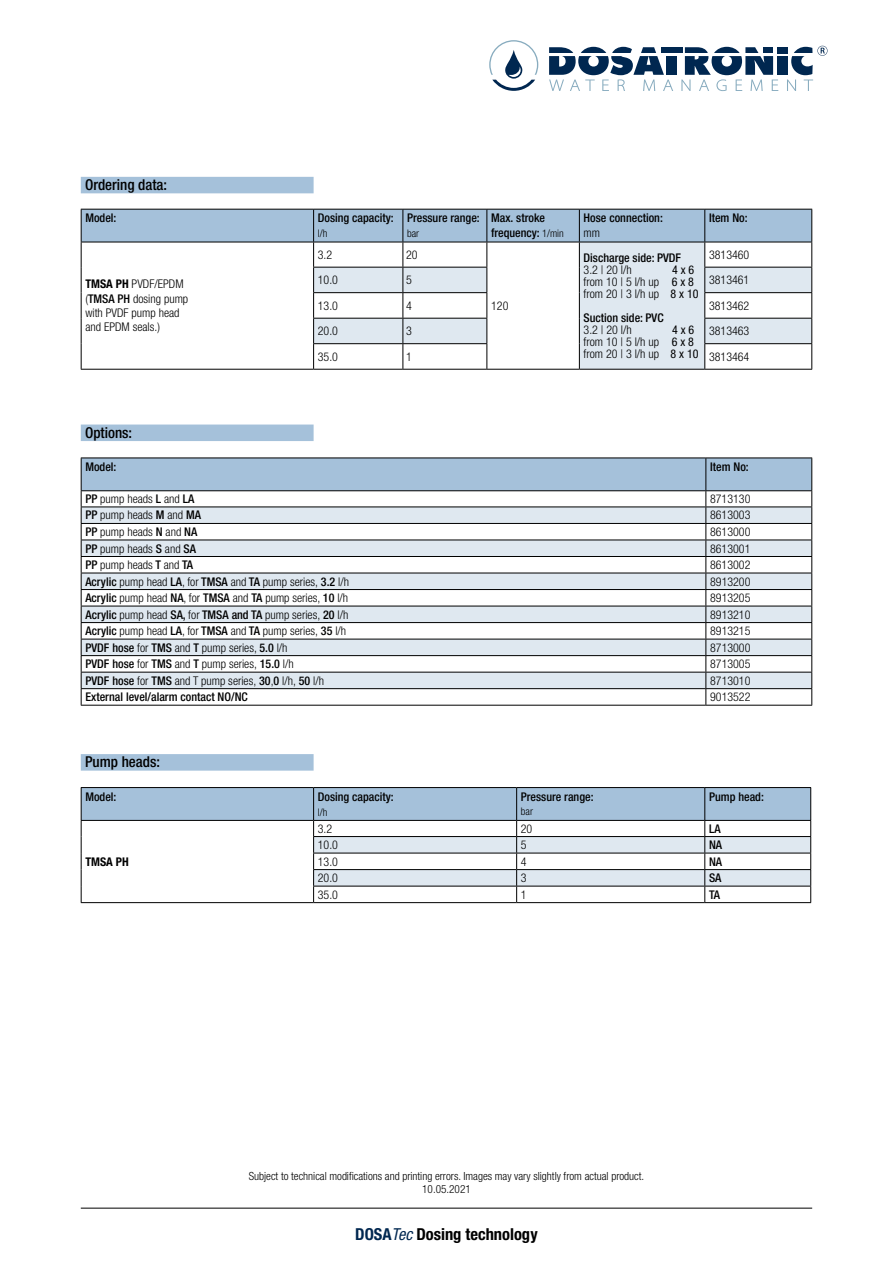
<style>
.page{position:relative;width:893px;height:1263px;background:#fff}
.page>*{position:absolute;margin:0;border:0;box-sizing:border-box;transform-origin:0 0}
.t1{font:700 condensed 16.5px "Helvetica Neue LT Pro";color:#000}
.t2{font:500 condensed 15px "Helvetica Neue LT Pro";color:#000}
.t3{font:300 condensed 12px/12px "Helvetica Neue LT Pro";color:#000}
.t4{font:500 condensed 12px/14.4px "Helvetica Neue LT Pro";color:#000}
.t5{font:700 condensed 12px "Helvetica Neue LT Pro";color:#000}
.t6{font:300 condensed 11.25px/13.5px "Helvetica Neue LT Pro";color:#000;text-align:center}
.t7{font:300 condensed 10.5px "Helvetica Neue LT Pro";color:#000}
.s1{font-weight:300;font-size:10.5px}
.s2{font-weight:700}
.s3{font-weight:500}
.s4{font-weight:400}
.s5{color:#002750}
.s6{font-weight:400;font-style:italic;color:#002750}
</style>
<div class="page">
<hr style="left:81px;top:1208px;width:731px;height:1px;background:#000">
<svg style="left:489px;top:40px;width:339px;height:51px"></svg>
<div style="left:81px;top:177px;width:233px;height:16px;background:#a5c1da"></div>
<div style="left:81px;top:424px;width:233px;height:17px;background:#a5c1da"></div>
<svg style="left:81px;top:458px;width:731px;height:247px"></svg>
<hr style="left:81px;top:556px;width:625px;height:1px;background:#000">
<hr style="left:706px;top:556px;width:106px;height:1px;background:#000">
<hr style="left:81px;top:573px;width:625px;height:1px;background:#000">
<hr style="left:706px;top:573px;width:106px;height:1px;background:#000">
<hr style="left:81px;top:589px;width:625px;height:1px;background:#000">
<hr style="left:706px;top:589px;width:106px;height:1px;background:#000">
<hr style="left:81px;top:606px;width:625px;height:1px;background:#000">
<hr style="left:706px;top:606px;width:106px;height:1px;background:#000">
<hr style="left:81px;top:622px;width:625px;height:1px;background:#000">
<hr style="left:706px;top:622px;width:106px;height:1px;background:#000">
<hr style="left:81px;top:639px;width:625px;height:1px;background:#000">
<hr style="left:706px;top:639px;width:106px;height:1px;background:#000">
<hr style="left:81px;top:655px;width:625px;height:1px;background:#000">
<hr style="left:706px;top:655px;width:106px;height:1px;background:#000">
<hr style="left:81px;top:672px;width:625px;height:1px;background:#000">
<hr style="left:706px;top:672px;width:106px;height:1px;background:#000">
<hr style="left:81px;top:688px;width:625px;height:1px;background:#000">
<hr style="left:706px;top:688px;width:106px;height:1px;background:#000">
<hr style="left:81px;top:705px;width:625px;height:1px;background:#000">
<hr style="left:706px;top:705px;width:106px;height:1px;background:#000">
<hr style="left:81px;top:369px;width:233px;height:1px;background:#000">
<hr style="left:705px;top:369px;width:107px;height:1px;background:#000">
<hr style="left:487px;top:369px;width:92px;height:1px;background:#000">
<hr style="left:579px;top:369px;width:126px;height:1px;background:#000">
<hr style="left:314px;top:369px;width:89px;height:1px;background:#000">
<hr style="left:403px;top:369px;width:84px;height:1px;background:#000">
<svg style="left:81px;top:209px;width:731px;height:160px"></svg>
<hr style="left:81px;top:902px;width:233px;height:1px;background:#000">
<hr style="left:705px;top:902px;width:106px;height:1px;background:#000">
<hr style="left:314px;top:902px;width:203px;height:1px;background:#000">
<hr style="left:517px;top:902px;width:188px;height:1px;background:#000">
<svg style="left:81px;top:787px;width:730px;height:115px"></svg>
<div style="left:81px;top:754px;width:233px;height:17px;background:#a5c1da"></div>
<p class="t2" style="left:85px;top:176px;width:84px">Ordering data:</p>
<p class="t4" style="left:85px;top:211px;width:33px">Model:</p>
<p class="t4" style="left:318px;top:211px;width:77px">Dosing capacity:</p>
<p class="t7" style="left:318px;top:227px;width:11px">l/h</p>
<p class="t4" style="left:407px;top:211px;width:74px">Pressure range:</p>
<p class="t7" style="left:407px;top:227px;width:14px">bar</p>
<p class="t4" style="left:491px;top:211px;width:74px">Max. stroke frequency: <span class="s1">1/min</span></p>
<p class="t4" style="left:584px;top:211px;width:81px">Hose connection:</p>
<p class="t3" style="left:584px;top:226px;width:18px">mm</p>
<p class="t4" style="left:709px;top:211px;width:40px">Item No:</p>
<p class="t3" style="left:85px;top:277px;width:104px;line-height:14.4px"><span class="s2">TMSA PH</span> PVDF/EPDM (<span class="s3">TMSA PH</span> dosing pump with PVDF pump head and EPDM seals.)</p>
<p class="t3" style="left:318px;top:248px;width:16px">3.2</p>
<p class="t3" style="left:406px;top:248px;width:13px">20</p>
<p class="t3" style="left:709px;top:248px;width:42px">3813460</p>
<p class="t4" style="left:584px;top:250px;width:99px">Discharge side: PVDF</p>
<p class="t3" style="left:584px;top:263px;width:50px">3.2 | 20 l/h</p>
<p class="t3" style="left:584px;top:263px;width:116px;text-indent:88px"><span class="s4">4 x 6 </span>from 10 | 5 l/h up <span class="s4">6 x 8 </span>from 20 | 3 l/h up <span class="s4">8 x 10</span></p>
<p class="t4" style="left:584px;top:310px;width:81px">Suction side: PVC</p>
<p class="t3" style="left:584px;top:323px;width:50px">3.2 | 20 l/h</p>
<p class="t3" style="left:318px;top:274px;width:22px">10.0</p>
<p class="t3" style="left:406px;top:274px;width:7px">5</p>
<p class="t3" style="left:709px;top:274px;width:42px">3813461</p>
<p class="t3" style="left:318px;top:299px;width:22px">13.0</p>
<p class="t3" style="left:406px;top:299px;width:7px">4</p>
<p class="t3" style="left:709px;top:299px;width:42px">3813462</p>
<p class="t3" style="left:318px;top:325px;width:22px">20.0</p>
<p class="t3" style="left:406px;top:325px;width:7px">3</p>
<p class="t3" style="left:709px;top:325px;width:42px">3813463</p>
<p class="t3" style="left:318px;top:350px;width:22px">35.0</p>
<p class="t3" style="left:406px;top:350px;width:7px">1</p>
<p class="t3" style="left:709px;top:350px;width:42px">3813464</p>
<p class="t3" style="left:491px;top:299px;width:19px">120</p>
<p class="t3" style="left:584px;top:323px;width:116px;text-indent:88px"><span class="s4">4 x 6 </span>from 10 | 5 l/h up <span class="s4">6 x 8 </span>from 20 | 3 l/h up <span class="s4">8 x 10</span></p>
<p class="t2" style="left:85px;top:423px;width:49px">Options:</p>
<p class="t4" style="left:85px;top:460px;width:33px">Model:</p>
<p class="t4" style="left:710px;top:460px;width:40px">Item No:</p>
<p class="t3" style="left:85px;top:493px;width:110px"><span class="s3">PP</span> pump heads <span class="s3">L</span> and <span class="s3">LA</span></p>
<p class="t3" style="left:710px;top:493px;width:42px">8713130</p>
<p class="t3" style="left:85px;top:509px;width:117px"><span class="s3">PP</span> pump heads <span class="s3">M</span> and <span class="s3">MA</span></p>
<p class="t3" style="left:710px;top:509px;width:42px">8613003</p>
<p class="t3" style="left:85px;top:526px;width:113px"><span class="s3">PP</span> pump heads <span class="s3">N</span> and <span class="s3">NA</span></p>
<p class="t3" style="left:710px;top:526px;width:42px">8613000</p>
<p class="t3" style="left:85px;top:542px;width:112px"><span class="s3">PP</span> pump heads <span class="s3">S</span> and <span class="s3">SA</span></p>
<p class="t3" style="left:710px;top:542px;width:42px">8613001</p>
<p class="t3" style="left:85px;top:559px;width:109px"><span class="s3">PP</span> pump heads <span class="s3">T</span> and <span class="s3">TA</span></p>
<p class="t3" style="left:710px;top:559px;width:42px">8613002</p>
<p class="t3" style="left:85px;top:575px;width:265px"><span class="s3">Acrylic</span> pump head <span class="s3">LA</span>, for <span class="s3">TMSA</span> and <span class="s3">TA</span> pump series, <span class="s3">3.2</span> l/h</p>
<p class="t3" style="left:710px;top:575px;width:42px">8913200</p>
<p class="t3" style="left:85px;top:592px;width:264px"><span class="s3">Acrylic</span> pump head <span class="s3">NA</span>, for <span class="s3">TMSA</span> and <span class="s3">TA</span> pump series, <span class="s3">10</span> l/h</p>
<p class="t3" style="left:710px;top:592px;width:42px">8913205</p>
<p class="t3" style="left:85px;top:608px;width:264px"><span class="s3">Acrylic</span> pump head <span class="s3">SA,</span> for <span class="s3">TMSA and TA</span> pump series, <span class="s3">20</span> l/h</p>
<p class="t3" style="left:710px;top:608px;width:42px">8913210</p>
<p class="t3" style="left:85px;top:625px;width:262px"><span class="s3">Acrylic</span> pump head <span class="s3">LA</span>, for <span class="s3">TMSA</span> and <span class="s3">TA</span> pump series, <span class="s3">35</span> l/h</p>
<p class="t3" style="left:710px;top:625px;width:42px">8913215</p>
<p class="t3" style="left:85px;top:641px;width:204px"><span class="s3">PVDF hose</span> for <span class="s3">TMS</span> and <span class="s3">T</span> pump series, <span class="s3">5.0</span> l/h</p>
<p class="t3" style="left:710px;top:641px;width:42px">8713000</p>
<p class="t3" style="left:85px;top:658px;width:210px"><span class="s3">PVDF hose</span> for <span class="s3">TMS</span> and <span class="s3">T</span> pump series, <span class="s3">15.0</span> l/h</p>
<p class="t3" style="left:710px;top:658px;width:42px">8713005</p>
<p class="t3" style="left:85px;top:674px;width:240px"><span class="s3">PVDF hose</span> for <span class="s3">TMS</span> and T pump series, <span class="s3">30</span>,<span class="s3">0</span> l/h, <span class="s3">50</span> l/h</p>
<p class="t3" style="left:710px;top:674px;width:42px">8713010</p>
<p class="t4" style="left:85px;top:690px;width:164px">External level/alarm contact NO/NC</p>
<p class="t3" style="left:710px;top:691px;width:42px">9013522</p>
<p class="t2" style="left:85px;top:753px;width:76px">Pump heads:</p>
<p class="t4" style="left:85px;top:789px;width:33px">Model:</p>
<p class="t4" style="left:318px;top:789px;width:77px">Dosing capacity:</p>
<p class="t7" style="left:318px;top:806px;width:11px">l/h</p>
<p class="t4" style="left:521px;top:789px;width:74px">Pressure range:</p>
<p class="t7" style="left:521px;top:805px;width:14px">bar</p>
<p class="t4" style="left:709px;top:789px;width:56px">Pump head:</p>
<p class="t5" style="left:85px;top:854px;width:45px">TMSA PH</p>
<p class="t3" style="left:318px;top:822px;width:16px">3.2</p>
<p class="t3" style="left:521px;top:822px;width:13px">20</p>
<p class="t4" style="left:709px;top:821px;width:13px">LA</p>
<p class="t3" style="left:318px;top:839px;width:22px">10.0</p>
<p class="t3" style="left:521px;top:839px;width:7px">5</p>
<p class="t4" style="left:709px;top:837px;width:15px">NA</p>
<p class="t3" style="left:318px;top:855px;width:22px">13.0</p>
<p class="t3" style="left:521px;top:855px;width:7px">4</p>
<p class="t4" style="left:709px;top:854px;width:15px">NA</p>
<p class="t3" style="left:318px;top:872px;width:22px">20.0</p>
<p class="t3" style="left:521px;top:872px;width:7px">3</p>
<p class="t4" style="left:709px;top:870px;width:14px">SA</p>
<p class="t3" style="left:318px;top:888px;width:22px">35.0</p>
<p class="t3" style="left:521px;top:888px;width:7px">1</p>
<p class="t4" style="left:709px;top:887px;width:13px">TA</p>
<p class="t6" style="left:249px;top:1169px;width:397px">Subject to technical modifications and printing errors. Images may vary slightly from actual product.<br>10.05.2021</p>
<h1 class="t1" style="left:355px;top:1224px;width:184px"><span class="s5">DOSA</span><span class="s6">Tec</span> Dosing technology</h1>
</div>
